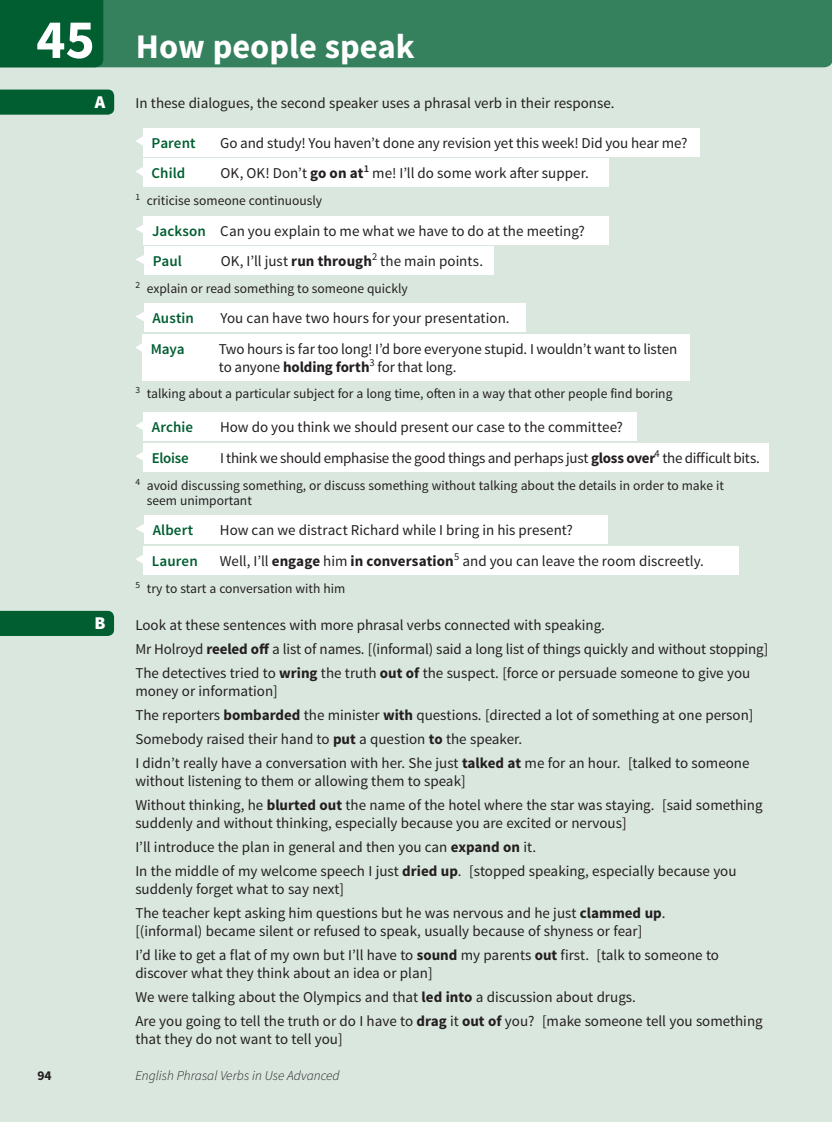
<style>
.page{position:relative;width:832px;height:1122px;background:#fff}
.page>*{position:absolute;margin:0;border:0;box-sizing:border-box;transform-origin:0 0}
.t1{font:700 34.5px "Source Sans Pro";color:#fff}
.t2{font:900 18px "Source Sans Pro";color:#fff}
.t3{font:15px/24px "Source Sans Pro";color:#231f20}
.t4{font:600 15px "Source Sans Pro";letter-spacing:.005em;color:#005e31}
.t5{font:13.5px/15px "Source Sans Pro";color:#231f20}
.t6{font:italic 300 13.5px "Source Sans Pro";color:#231f20}
.t7{font:700 13.5px "Source Sans Pro";color:#231f20}
.s1{font-size:55.5px}
.s2{font-weight:700}
.s3{font-weight:600;color:#005e31}
</style>
<div class="page">
<div style="left:0;top:0;width:832px;height:1121px;background:#dae7df"></div>
<div style="left:103px;top:0;width:729px;height:67px;background:#35815e"></div>
<div style="left:0;top:0;width:103px;height:67px;background:#005e31"></div>
<svg style="left:0;top:89px;width:114px;height:26px;background:#086337"></svg>
<div style="left:0;top:610px;width:114px;height:25px;background:#005e31"></div>
<div style="left:143px;top:158px;width:466px;height:29px;background:#fff"></div>
<svg style="left:136px;top:167px;width:7px;height:9px"></svg>
<div style="left:143px;top:128px;width:556px;height:28px;background:#fff"></div>
<svg style="left:136px;top:136px;width:7px;height:10px"></svg>
<div style="left:144px;top:246px;width:350px;height:29px;background:#fff"></div>
<svg style="left:136px;top:255px;width:8px;height:9px"></svg>
<div style="left:144px;top:216px;width:465px;height:28px;background:#fff"></div>
<svg style="left:136px;top:223px;width:8px;height:12px"></svg>
<div style="left:142px;top:334px;width:547px;height:46px;background:#fff"></div>
<svg style="left:135px;top:343px;width:7px;height:9px"></svg>
<div style="left:144px;top:303px;width:381px;height:29px;background:#fff"></div>
<svg style="left:136px;top:312px;width:8px;height:9px"></svg>
<div style="left:143px;top:443px;width:626px;height:28px;background:#fff"></div>
<svg style="left:136px;top:452px;width:7px;height:9px"></svg>
<div style="left:143px;top:412px;width:494px;height:29px;background:#fff"></div>
<svg style="left:136px;top:421px;width:7px;height:9px"></svg>
<div style="left:143px;top:546px;width:596px;height:28px;background:#fff"></div>
<svg style="left:136px;top:555px;width:7px;height:9px"></svg>
<div style="left:144px;top:515px;width:463px;height:28px;background:#fff"></div>
<svg style="left:136px;top:524px;width:8px;height:9px"></svg>
<h1 class="t1" style="left:36px;top:24px;width:380px"><span class="s1">45</span> How people speak</h1>
<p class="t2" style="left:95px;top:90px;width:12px">A</p>
<p class="t3" style="left:135px;top:92px;width:481px">In these dialogues, the second speaker uses a phrasal verb in their response.</p>
<p class="t4" style="left:152px;top:133px;width:45px">Parent</p>
<p class="t3" style="left:220px;top:131px;width:469px">Go and study! You haven’t done any revision yet this week! Did you hear me?</p>
<p class="t4" style="left:152px;top:164px;width:35px">Child</p>
<p class="t3" style="left:221px;top:161px;width:370px">OK, OK! Don’t <span class="s2">go on at</span><sup>1</sup> me! I’ll do some work after supper.</p>
<p class="t5" style="left:135px;top:193px;width:188px"><sup>1</sup> criticise someone continuously</p>
<p class="t3" style="left:152px;top:219px;width:434px"><span class="s3">Jackson</span> Can you explain to me what we have to do at the meeting?</p>
<p class="t4" style="left:153px;top:252px;width:31px">Paul</p>
<p class="t3" style="left:221px;top:249px;width:264px">OK, I’ll just <span class="s2">run through</span><sup>2</sup> the main points.</p>
<p class="t5" style="left:135px;top:281px;width:274px"><sup>2</sup> explain or read something to someone quickly</p>
<p class="t4" style="left:152px;top:309px;width:43px">Austin</p>
<p class="t3" style="left:220px;top:306px;width:291px">You can have two hours for your presentation.</p>
<p class="t4" style="left:151px;top:339px;width:35px">Maya</p>
<p class="t3" style="left:219px;top:340px;width:460px;line-height:18px">Two hours is far too long! I’d bore everyone stupid. I wouldn’t want to listen to anyone <span class="s2">holding forth</span><sup>3</sup> for that long.</p>
<p class="t5" style="left:135px;top:386px;width:539px"><sup>3</sup> talking about a particular subject for a long time, often in a way that other people find boring</p>
<p class="t4" style="left:152px;top:418px;width:43px">Archie</p>
<p class="t3" style="left:220px;top:415px;width:404px">How do you think we should present our case to the committee?</p>
<p class="t4" style="left:152px;top:448px;width:38px">Eloise</p>
<p class="t3" style="left:220px;top:446px;width:541px">I think we should emphasise the good things and perhaps just <span class="s2">gloss over</span><sup>4</sup> the difficult bits.</p>
<p class="t5" style="left:147px;top:478px;width:579px;text-indent:-11px"><sup>4</sup> avoid discussing something, or discuss something without talking about the details in order to make it seem unimportant</p>
<p class="t4" style="left:153px;top:520px;width:42px">Albert</p>
<p class="t3" style="left:220px;top:518px;width:355px">How can we distract Richard while I bring in his present?</p>
<p class="t4" style="left:152px;top:551px;width:47px">Lauren</p>
<p class="t3" style="left:220px;top:549px;width:485px">Well, I’ll <span class="s2">engage</span> him <span class="s2">in conversation</span><sup>5</sup> and you can leave the room discreetly.</p>
<p class="t2" style="left:94px;top:611px;width:13px">B</p>
<p class="t5" style="left:135px;top:581px;width:212px"><sup>5</sup> try to start a conversation with him</p>
<p class="t3" style="left:135px;top:612px;width:634px">Look at these sentences with more phrasal verbs connected with speaking.<br>Mr Holroyd <span class="s2">reeled off</span> a list of names. [(informal) said a long list of things quickly and without stopping]<br>The detectives tried to <span class="s2">wring</span> the truth <span class="s2">out of</span> the suspect. [force or persuade someone to give you</p>
<p class="t3" style="left:135px;top:678px;width:620px">money or information]<br>The reporters <span class="s2">bombarded</span> the minister <span class="s2">with</span> questions. [directed a lot of something at one person] Somebody raised their hand to <span class="s2">put</span> a question <span class="s2">to</span> the speaker.<br>I didn’t really have a conversation with her. She just <span class="s2">talked at</span> me for an hour. [talked to someone</p>
<p class="t3" style="left:135px;top:768px;width:629px">without listening to them or allowing them to speak]<br>Without thinking, he <span class="s2">blurted out</span> the name of the hotel where the star was staying. [said something</p>
<p class="t3" style="left:135px;top:810px;width:603px">suddenly and without thinking, especially because you are excited or nervous]<br>I’ll introduce the plan in general and then you can <span class="s2">expand on</span> it.<br>In the middle of my welcome speech I just <span class="s2">dried up</span>. [stopped speaking, especially because you</p>
<p class="t3" style="left:135px;top:876px;width:532px">suddenly forget what to say next]<br>The teacher kept asking him questions but he was nervous and he just <span class="s2">clammed up</span>.</p>
<p class="t3" style="left:135px;top:918px;width:585px">[(informal) became silent or refused to speak, usually because of shyness or fear]<br>I’d like to get a flat of my own but I’ll have to <span class="s2">sound</span> my parents <span class="s2">out</span> first. [talk to someone to</p>
<p class="t3" style="left:135px;top:960px;width:629px">discover what they think about an idea or plan]<br>We were talking about the Olympics and that <span class="s2">led into</span> a discussion about drugs.<br>Are you going to tell the truth or do I have to <span class="s2">drag</span> it <span class="s2">out of</span> you? [make someone tell you something</p>
<p class="t3" style="left:135px;top:1026px;width:209px">that they do not want to tell you]</p>
<p class="t7" style="left:38px;top:1066px;width:16px">94</p>
<p class="t6" style="left:135px;top:1067px;width:206px">English Phrasal Verbs in Use Advanced</p>
</div>
